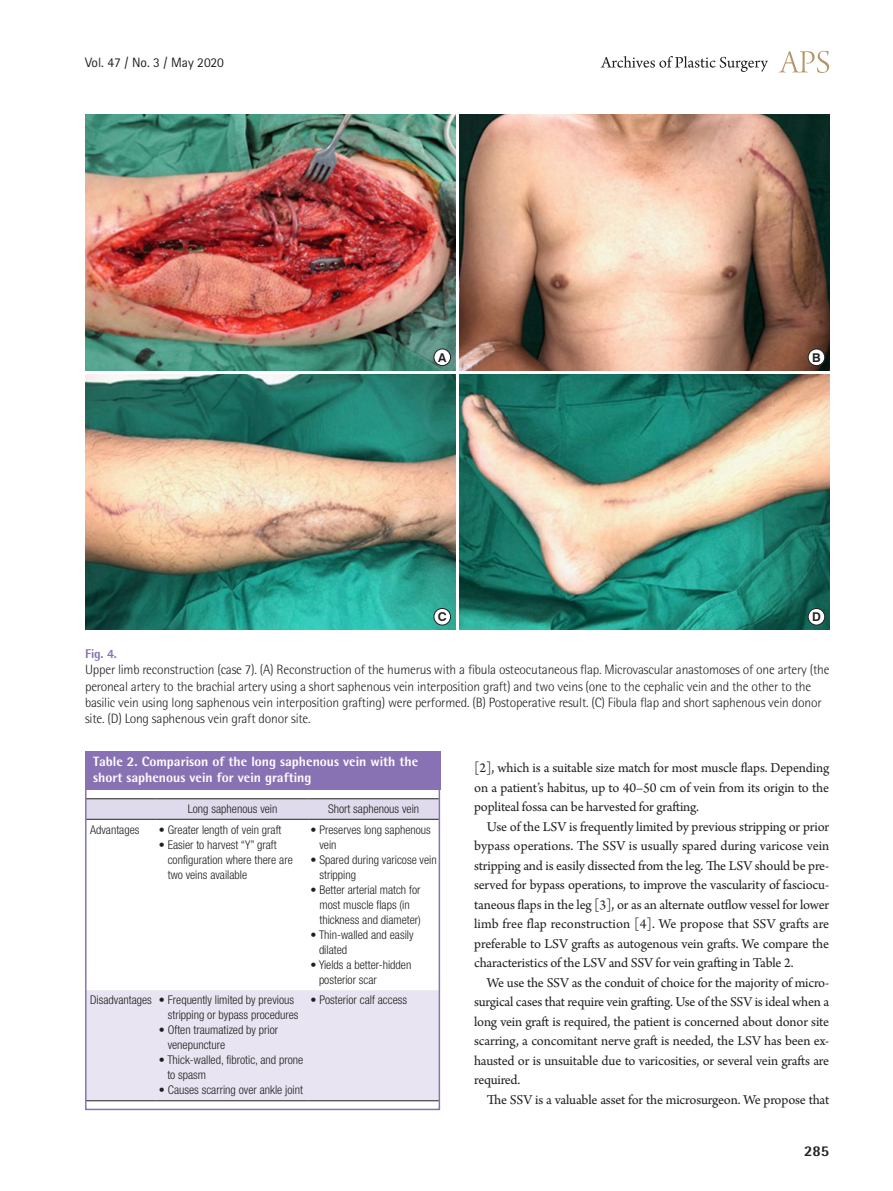
<style>
.page{position:relative;width:893px;height:1191px;background:#fff}
.page>*{position:absolute;margin:0;border:0;box-sizing:border-box;transform-origin:0 0}
.t1{font:800 15px "Rotis Semi Sans Std";color:#231f20}
.본문{font:14.25px/19.5px "Arno Pro";letter-spacing:-.01em;color:#231f20;text-align:justify}
.본문_0{font:14.25px/19.5px "Arno Pro";letter-spacing:-.01em;color:#231f20;text-align:justify}
.표_그림_설명{font:300 13.5px/16.2px "Rotis Semi Sans Std";letter-spacing:-.015em;color:#231f20}
.표그림제목{font:800 13.5px/16.2px "Rotis Semi Sans Std";color:#fff}
.t2{font:13.5px "Rotis Sans Serif Std";color:#231f20}
.표_그림_설명-2{font:800 12.75px "Rotis Semi Sans Std";color:#8972b3}
.t3{font:700 12.15px "Swiss 721 BT";color:#231f20}
.표본문{font:300 condensed 12px/15px "Helvetica Neue LT Std";color:#231f20}
</style>
<div class="page">
<svg style="left:779px;top:51px;width:50px;height:22px"></svg>
<svg style="left:601px;top:56px;width:167px;height:16px"></svg>
<svg style="left:88px;top:799px;width:349px;height:20px;background:#dbd6e6"></svg>
<div style="left:88px;top:990px;width:349px;height:110px;background:#e8e4f1"></div>
<hr style="left:86px;top:798px;width:71px;height:1px;background:#231f20">
<hr style="left:157px;top:798px;width:151px;height:1px;background:#231f20">
<hr style="left:308px;top:798px;width:131px;height:1px;background:#231f20">
<hr style="left:86px;top:819px;width:71px;height:1px;background:#231f20">
<hr style="left:157px;top:819px;width:151px;height:1px;background:#231f20">
<hr style="left:308px;top:819px;width:131px;height:1px;background:#231f20">
<hr style="left:86px;top:1100px;width:71px;height:1px;background:#231f20">
<hr style="left:157px;top:1100px;width:151px;height:1px;background:#231f20">
<hr style="left:308px;top:1100px;width:131px;height:1px;background:#231f20">
<div style="left:85px;top:751px;width:355px;height:39px;background:#8972b3"></div>
<div style="left:85px;top:751px;width:355px;height:359px;border:2px solid #8972b3"></div>
<img style="left:85px;top:115px;width:370px;height:255px">
<img style="left:85px;top:374px;width:370px;height:255px">
<img style="left:459px;top:115px;width:370px;height:255px">
<img style="left:459px;top:374px;width:370px;height:255px">
<div style="left:434px;top:349px;width:17px;height:16px;background:#fff;border-radius:50%"></div>
<div style="left:434px;top:349px;width:17px;height:17px;border:1px solid #231f20;border-radius:50%"></div>
<div style="left:434px;top:608px;width:17px;height:17px;background:#fff;border-radius:50%"></div>
<div style="left:434px;top:608px;width:17px;height:17px;border:1px solid #231f20;border-radius:50%"></div>
<div style="left:808px;top:349px;width:17px;height:16px;background:#fff;border-radius:50%"></div>
<div style="left:808px;top:349px;width:17px;height:17px;border:1px solid #231f20;border-radius:50%"></div>
<div style="left:808px;top:608px;width:17px;height:17px;background:#fff;border-radius:50%"></div>
<div style="left:808px;top:608px;width:17px;height:17px;border:1px solid #231f20;border-radius:50%"></div>
<p class="t2" style="left:85px;top:54px;width:140px">Vol. 47 / No. 3 / May 2020</p>
<p class="t3" style="left:438px;top:350px;width:10px">A</p>
<p class="t3" style="left:438px;top:609px;width:10px">C</p>
<p class="t3" style="left:812px;top:350px;width:10px">B</p>
<p class="t3" style="left:812px;top:609px;width:10px">D</p>
<p class="표_그림_설명-2" style="left:85px;top:645px;width:33px">Fig. 4.</p>
<p class="표_그림_설명" style="left:85px;top:662px;width:746px">Upper limb reconstruction (case 7). (A) Reconstruction of the humerus with a fibula osteocutaneous flap. Microvascular anastomoses of one artery (the peroneal artery to the brachial artery using a short saphenous vein interposition graft) and two veins (one to the cephalic vein and the other to the basilic vein using long saphenous vein interposition grafting) were performed. (B) Postoperative result. (C) Fibula flap and short saphenous vein donor site. (D) Long saphenous vein graft donor site.</p>
<p class="표그림제목" style="left:93px;top:753px;width:327px">Table 2. Comparison of the long saphenous vein with the short saphenous vein for vein grafting</p>
<p class="본문_0" style="left:474px;top:759px;width:357px">[2], which is a suitable size match for most muscle flaps. Depending on a patient’s habitus, up to 40–50 cm of vein from its origin to the popliteal fossa can be harvested for grafting.</p>
<p class="본문" style="left:474px;top:817px;width:357px;text-indent:13px">Use of the LSV is frequently limited by previous stripping or prior bypass operations. The SSV is usually spared during varicose vein stripping and is easily dissected from the leg. The LSV should be pre&shy;served for bypass operations, to improve the vascularity of fasciocu&shy;taneous flaps in the leg [3], or as an alternate outflow vessel for lower limb free flap reconstruction [4]. We propose that SSV grafts are preferable to LSV grafts as autogenous vein grafts. We compare the characteristics of the LSV and SSV for vein grafting in Table 2.</p>
<p class="본문" style="left:474px;top:973px;width:357px;text-indent:13px">We use the SSV as the conduit of choice for the majority of micro&shy;surgical cases that require vein grafting. Use of the SSV is ideal when a long vein graft is required, the patient is concerned about donor site scarring, a concomitant nerve graft is needed, the LSV has been ex&shy;hausted or is unsuitable due to varicosities, or several vein grafts are required.</p>
<p class="본문" style="left:487px;top:1090px;width:344px">The SSV is a valuable asset for the microsurgeon. We propose that</p>
<p class="표본문" style="left:188px;top:801px;width:91px">Long saphenous vein</p>
<p class="표본문" style="left:328px;top:801px;width:93px">Short saphenous vein</p>
<p class="표본문" style="left:90px;top:822px;width:51px">Advantages</p>
<p class="표본문" style="left:159px;top:822px;width:124px">• Greater length of vein graft</p>
<p class="표본문" style="left:168px;top:837px;width:127px;text-indent:-9px">• Easier to harvest “Y” graft configuration where there are two veins available</p>
<p class="표본문" style="left:319px;top:822px;width:113px;text-indent:-9px">• Preserves long saphenous vein</p>
<p class="표본문" style="left:319px;top:852px;width:119px;text-indent:-9px">• Spared during varicose vein stripping</p>
<p class="표본문" style="left:319px;top:882px;width:103px;text-indent:-9px">• Better arterial match for most muscle flaps (in thickness and diameter)</p>
<p class="표본문" style="left:319px;top:927px;width:96px;text-indent:-8px">• Thin-walled and easily dilated</p>
<p class="표본문" style="left:319px;top:957px;width:94px;text-indent:-8px">• Yields a better-hidden posterior scar</p>
<p class="표본문" style="left:311px;top:992px;width:98px">• Posterior calf access</p>
<p class="표본문" style="left:90px;top:992px;width:63px">Disadvantages</p>
<p class="표본문" style="left:168px;top:992px;width:132px;text-indent:-9px">• Frequently limited by previous stripping or bypass procedures</p>
<p class="표본문" style="left:168px;top:1022px;width:112px;text-indent:-9px">• Often traumatized by prior venepuncture</p>
<p class="표본문" style="left:167px;top:1052px;width:138px;text-indent:-8px">• Thick-walled, fibrotic, and prone to spasm</p>
<p class="표본문" style="left:159px;top:1082px;width:146px">• Causes scarring over ankle joint</p>
<p class="t1" style="left:804px;top:1141px;width:27px">285</p>
</div>
